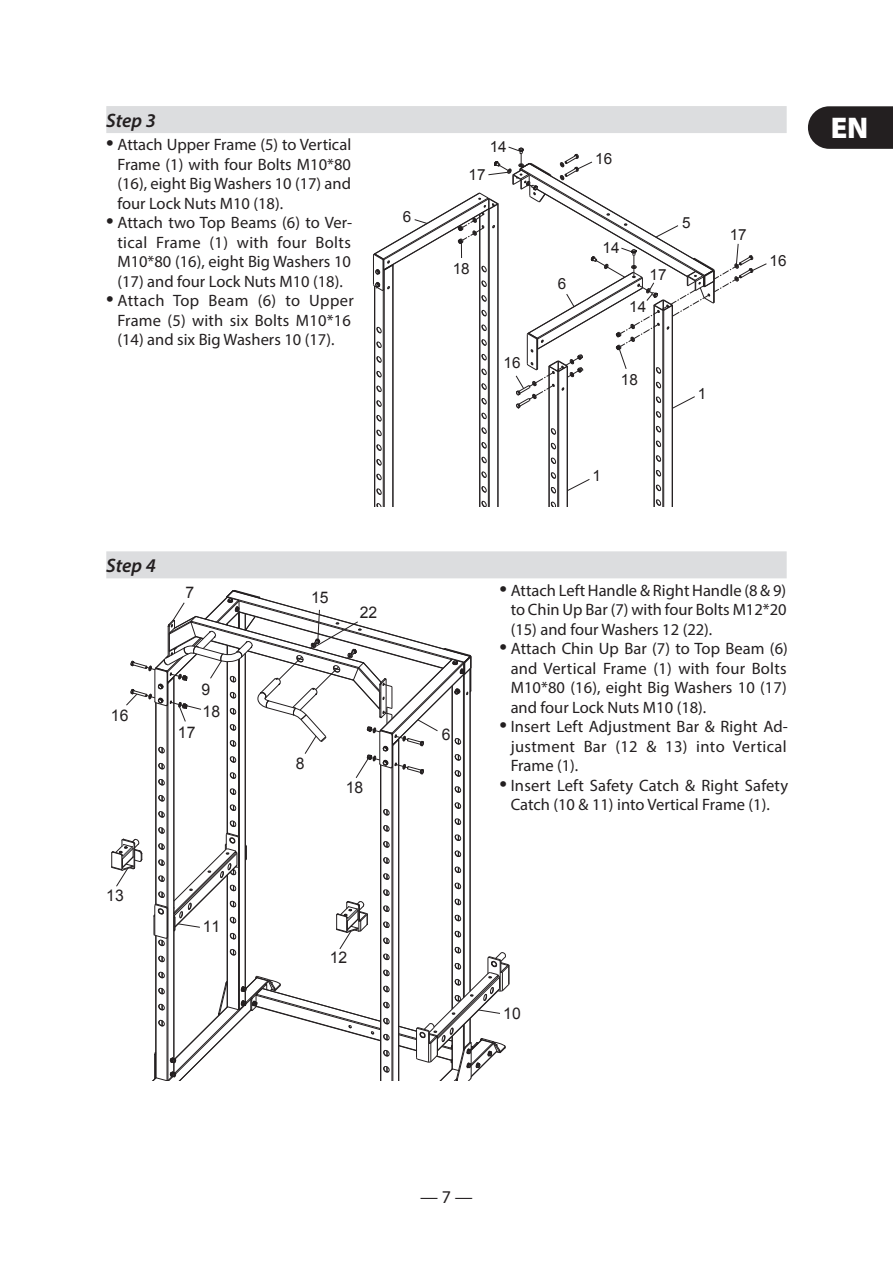
<style>
.page{position:relative;width:893px;height:1263px;background:#fff}
.page>*{position:absolute;margin:0;border:0;box-sizing:border-box;transform-origin:0 0}
.t1{font:900 30px "Myriad Pro";color:#fff}
.t2{font:italic 600 19.5px "Myriad Pro";color:#231f20}
.t3{font:18px "Myriad Pro";color:#231f20}
.t4{font:16.5px/19.5px "Myriad Pro";color:#231f20;text-align:justify}
.t5{font:16.05px "Arial";letter-spacing:.005em;color:#231f20}
.t6{font:15.3px "Arial";letter-spacing:.005em;color:#231f20}
.s1{font-size:27px}
</style>
<div class="page">
<svg style="left:808px;top:106px;width:85px;height:43px;background:#312d2e"></svg>
<div style="left:106px;top:106px;width:681px;height:27px;background:#dcdddf"></div>
<div style="left:106px;top:551px;width:681px;height:27px;background:#dcdddf"></div>
<svg style="left:373px;top:146px;width:394px;height:361px"></svg>
<svg style="left:111px;top:590px;width:399px;height:491px"></svg>
<p class="t2" style="left:106px;top:108px;width:51px">Step 3</p>
<p class="t4" style="left:117px;top:135px;width:235px;text-indent:-11px"><span class="s1">•</span> Attach Upper Frame (5) to Vertical Frame (1) with four Bolts M10*80 (16), eight Big Washers 10 (17) and four Lock Nuts M10 (18).</p>
<p class="t4" style="left:117px;top:213px;width:236px;text-indent:-11px"><span class="s1">•</span> Attach two Top Beams (6) to Ver&shy;tical Frame (1) with four Bolts M10*80 (16), eight Big Washers 10 (17) and four Lock Nuts M10 (18).</p>
<p class="t4" style="left:106px;top:291px;width:249px;text-align:center"><span class="s1">•</span> Attach Top Beam (6) to Upper<br>Frame (5) with six Bolts M10*16 (14) and six Big Washers 10 (17).</p>
<p class="t6" style="left:403px;top:206px;width:10px">6</p>
<p class="t2" style="left:106px;top:553px;width:51px">Step 4</p>
<p class="t5" style="left:186px;top:582px;width:10px">7</p>
<p class="t5" style="left:111px;top:704px;width:19px">16</p>
<p class="t5" style="left:202px;top:678px;width:10px">9</p>
<p class="t5" style="left:178px;top:722px;width:19px">17</p>
<p class="t5" style="left:203px;top:700px;width:19px">18</p>
<p class="t5" style="left:106px;top:885px;width:19px">13</p>
<p class="t5" style="left:203px;top:916px;width:19px">11</p>
<p class="t5" style="left:311px;top:587px;width:19px">15</p>
<p class="t5" style="left:360px;top:602px;width:19px">22</p>
<p class="t5" style="left:296px;top:752px;width:10px">8</p>
<p class="t5" style="left:346px;top:776px;width:19px">18</p>
<p class="t5" style="left:330px;top:947px;width:19px">12</p>
<p class="t6" style="left:490px;top:137px;width:19px">14</p>
<p class="t6" style="left:469px;top:165px;width:19px">17</p>
<p class="t6" style="left:453px;top:259px;width:19px">18</p>
<p class="t6" style="left:504px;top:353px;width:18px">16</p>
<p class="t6" style="left:558px;top:274px;width:10px">6</p>
<p class="t6" style="left:595px;top:149px;width:18px">16</p>
<p class="t6" style="left:603px;top:238px;width:19px">14</p>
<p class="t6" style="left:650px;top:265px;width:19px">17</p>
<p class="t6" style="left:629px;top:296px;width:18px">14</p>
<p class="t6" style="left:682px;top:212px;width:10px">5</p>
<p class="t6" style="left:621px;top:370px;width:19px">18</p>
<p class="t6" style="left:698px;top:383px;width:10px">1</p>
<p class="t6" style="left:730px;top:224px;width:18px">17</p>
<p class="t6" style="left:770px;top:250px;width:19px">16</p>
<p class="t6" style="left:593px;top:466px;width:10px">1</p>
<p class="t5" style="left:442px;top:723px;width:10px">6</p>
<p class="t4" style="left:511px;top:580px;width:277px;text-indent:-11px"><span class="s1">•</span> Attach Left Handle &amp; Right Handle (8 &amp; 9) to Chin Up Bar (7) with four Bolts M12*20 (15) and four Washers 12 (22).</p>
<p class="t4" style="left:511px;top:639px;width:279px;text-indent:-11px"><span class="s1">•</span> Attach Chin Up Bar (7) to Top Beam (6) and Vertical Frame (1) with four Bolts M10*80 (16), eight Big Washers 10 (17) and four Lock Nuts M10 (18).</p>
<p class="t4" style="left:511px;top:717px;width:279px;text-indent:-11px"><span class="s1">•</span> Insert Left Adjustment Bar &amp; Right Ad&shy;justment Bar (12 &amp; 13) into Vertical Frame (1).</p>
<p class="t4" style="left:500px;top:775px;width:290px;text-align:center"><span class="s1">•</span> Insert Left Safety Catch &amp; Right Safety<br>Catch (10 &amp; 11) into Vertical Frame (1).</p>
<p class="t5" style="left:503px;top:1002px;width:19px">10</p>
<h1 class="t1" style="left:831px;top:108px;width:39px">EN</h1>
<p class="t3" style="left:420px;top:1186px;width:54px">— 7 —</p>
</div>
